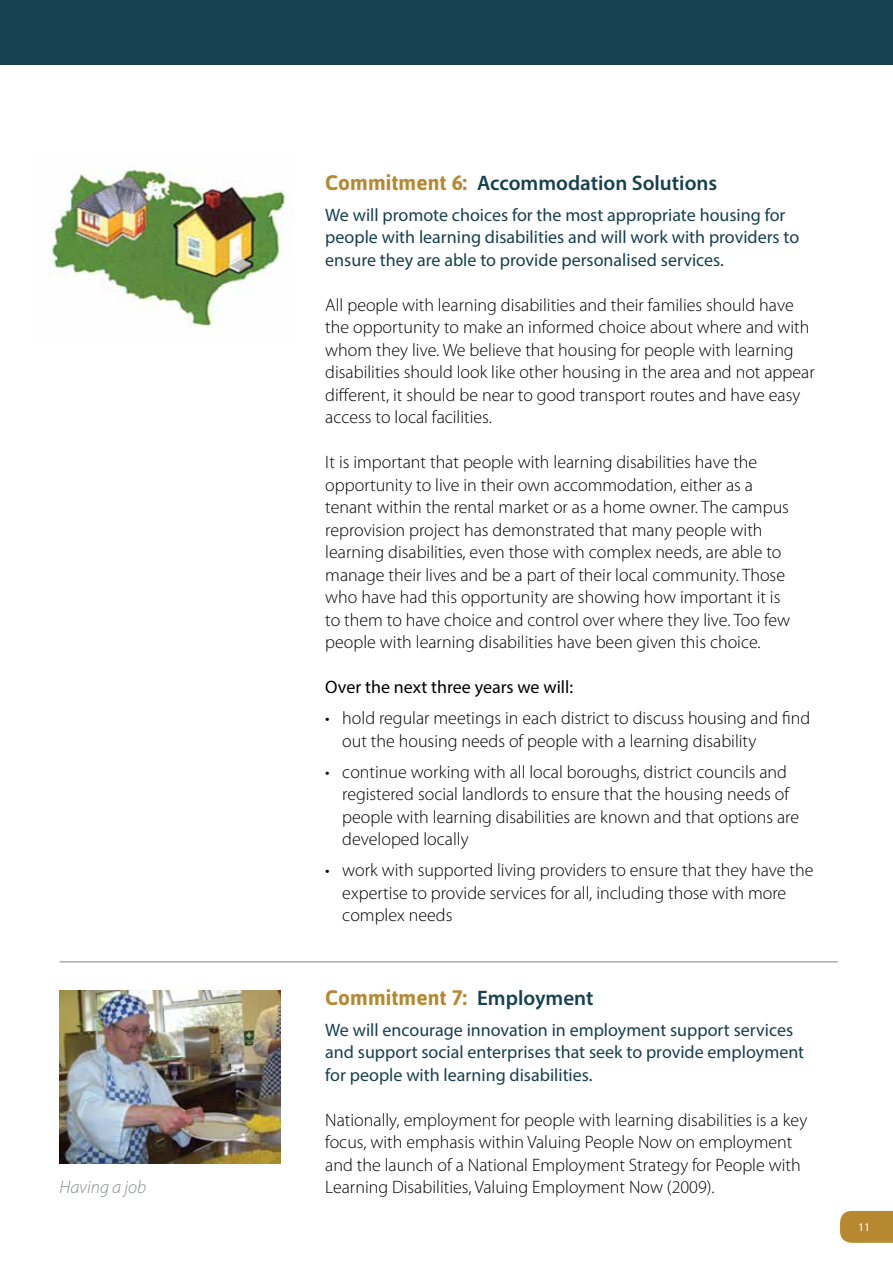
<style>
.page{position:relative;width:893px;height:1263px;background:#fff}
.page>*{position:absolute;margin:0;border:0;box-sizing:border-box;transform-origin:0 0}
.t1{font:600 21px "Myriad Pro";color:#174050}
.t2{font:700 21px "Asap";color:#b68931}
.t3{font:300 18px/22.5px "Myriad Pro";color:#000}
.t4{font:18px/22.5px "Myriad Pro";color:#174050}
.t5{font:18px "Myriad Pro";color:#000}
.t6{font:italic 300 18px "Myriad Pro";color:#878a8e}
.t7{font:11.7px "Myriad Pro";color:#fff}
.s1{font-family:"Asap";font-weight:700;color:#b68931}
.s2{font-family:"Myriad Pro";font-weight:600;color:#174050}
</style>
<div class="page">
<svg style="left:840px;top:1211px;width:53px;height:32px;background:#b88d38"></svg>
<div style="left:0;top:0;width:893px;height:65px;background:#174050"></div>
<hr style="left:60px;top:961px;width:778px;height:1px;background:#a9aeb1">
<img style="left:60px;top:991px;width:221px;height:172px">
<img style="left:50px;top:169px;width:243px;height:159px">
<p class="t1" style="left:325px;top:169px;width:393px"><span class="s1">Commitment 6:</span> Accommodation Solutions</p>
<p class="t4" style="left:325px;top:203px;width:475px">We will promote choices for the most appropriate housing for people with learning disabilities and will work with providers to ensure they are able to provide personalised services.</p>
<p class="t3" style="left:325px;top:294px;width:491px">All people with learning disabilities and their families should have the opportunity to make an informed choice about where and with whom they live. We believe that housing for people with learning disabilities should look like other housing in the area and not appear different, it should be near to good transport routes and have easy access to local facilities.</p>
<p class="t3" style="left:325px;top:451px;width:466px">It is important that people with learning disabilities have the opportunity to live in their own accommodation, either as a tenant within the rental market or as a home owner. The campus reprovision project has demonstrated that many people with learning disabilities, even those with complex needs, are able to manage their lives and be a part of their local community. Those who have had this opportunity are showing how important it is to them to have choice and control over where they live. Too few people with learning disabilities have been given this choice.</p>
<p class="t5" style="left:325px;top:676px;width:249px">Over the next three years we will:</p>
<p class="t3" style="left:342px;top:707px;width:469px;text-indent:-17px">• hold regular meetings in each district to discuss housing and find out the housing needs of people with a learning disability</p>
<p class="t3" style="left:342px;top:761px;width:458px;text-indent:-17px">• continue working with all local boroughs, district councils and registered social landlords to ensure that the housing needs of people with learning disabilities are known and that options are developed locally</p>
<p class="t3" style="left:342px;top:859px;width:473px;text-indent:-17px">• work with supported living providers to ensure that they have the expertise to provide services for all, including those with more complex needs</p>
<p class="t2" style="left:325px;top:985px;width:270px">Commitment 7: <span class="s2">Employment</span></p>
<p class="t4" style="left:325px;top:1018px;width:480px">We will encourage innovation in employment support services and support social enterprises that seek to provide employment for people with learning disabilities.</p>
<p class="t3" style="left:325px;top:1109px;width:483px">Nationally, employment for people with learning disabilities is a key focus, with emphasis within Valuing People Now on employment and the launch of a National Employment Strategy for People with</p>
<p class="t6" style="left:60px;top:1177px;width:88px">Having a job</p>
<p class="t3" style="left:325px;top:1176px;width:391px">Learning Disabilities, Valuing Employment Now (2009).</p>
<p class="t7" style="left:858px;top:1220px;width:14px">11</p>
</div>
